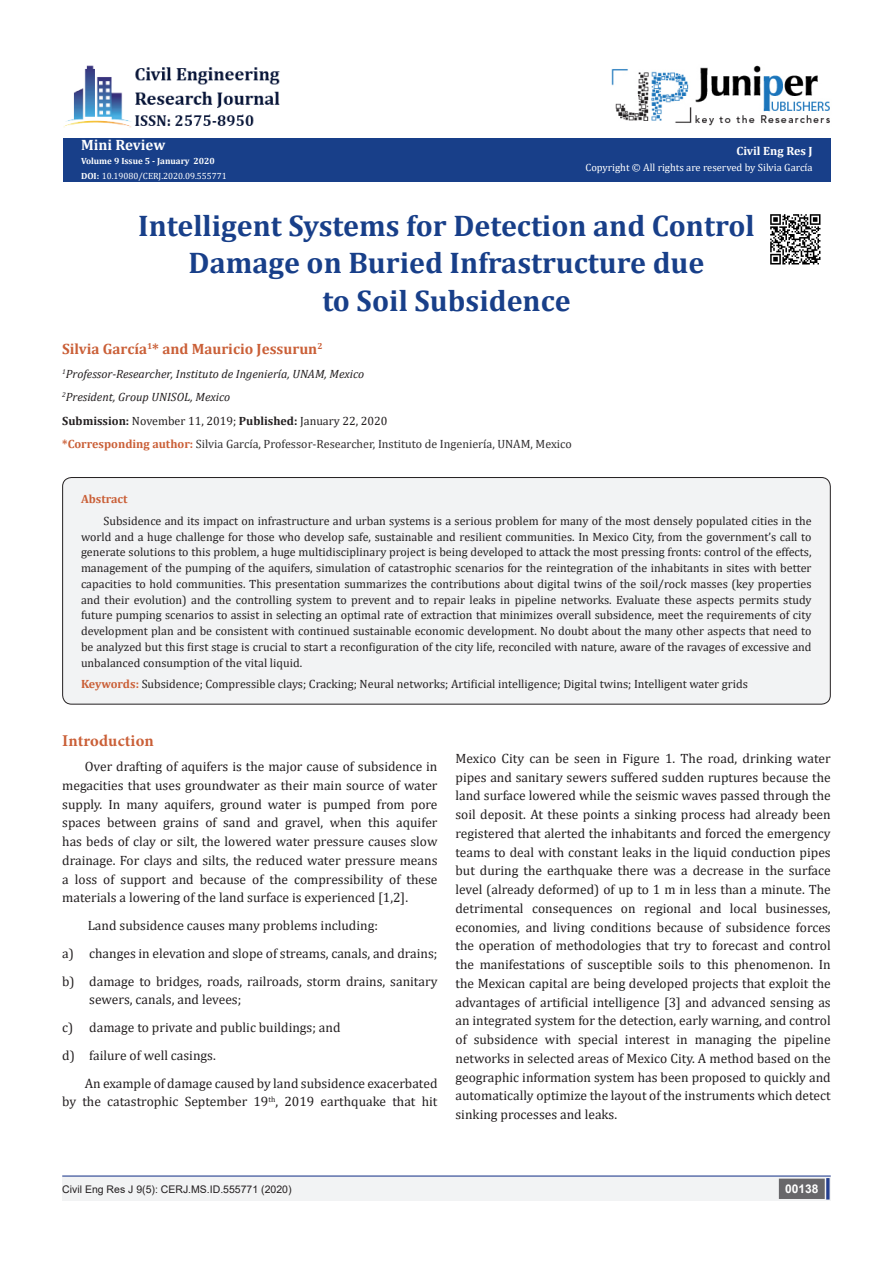
<style>
.page{position:relative;width:893px;height:1263px;background:#fff}
.page>*{position:absolute;margin:0;border:0;box-sizing:border-box;transform-origin:0 0}
.t1{font:700 30px/37.5px "Cambria";color:#183f89;text-align:center}
.List_Paragraph{font:700 16.5px "Minion Pro";letter-spacing:.005em;color:#ca5f37}
.t2{font:700 15px "Cambria";color:#ca5f37}
.t3{font:700 15px "Cambria";color:#fff}
.t4{font:13.5px/18.8px "Cambria";color:#231f20;text-align:justify}
.t5{font:12px/15.8px "Cambria";color:#231f20;text-align:justify}
.t6{font:12px "Cambria";color:#312f30}
.t7{font:italic 12px "Cambria";color:#231f20}
.t8{font:700 12px "Cambria";color:#fff}
.t9{font:700 12px "Cambria";color:#ca5f37}
.t10{font:700 12px "Arial";color:#fff}
.t11{font:10.5px "Cambria";color:#fff}
.t12{font:10.5px "Arial";color:#231f20}
.t13{font:9px "Cambria";color:#fff}
.t14{font:700 9px "Cambria";color:#fff}
.s1{font-weight:700}
.s2{font-weight:700;color:#ca5f37}
</style>
<div class="page">
<div style="left:63px;top:138px;width:768px;height:43px;background:#183f89"></div>
<hr style="left:62px;top:1175px;width:769px;height:1px;background:#253f8e">
<div style="left:62px;top:1177px;width:494px;height:24px;background:#f2f3f4"></div>
<div style="left:510px;top:1177px;width:321px;height:24px;background:#f2f3f4"></div>
<div style="left:780px;top:1179px;width:44px;height:19px;background:#68676a"></div>
<div style="left:779px;top:1178px;width:46px;height:21px;border:2px solid #68676a"></div>
<div style="left:826px;top:1178px;width:3px;height:21px;background:#253f8e;border:2px solid #253f8e"></div>
<img style="left:612px;top:65px;width:218px;height:61px">
<img style="left:63px;top:65px;width:217px;height:63px">
<div style="left:63px;top:477px;width:767px;height:227px;background:#f2f3f4;border-radius:9px"></div>
<div style="left:62px;top:477px;width:769px;height:227px;border:1px solid #231f20;border-radius:9px"></div>
<img style="left:770px;top:214px;width:51px;height:51px">
<p class="t3" style="left:81px;top:135px;width:86px">Mini Review</p>
<p class="t14" style="left:81px;top:154px;width:135px">Volume 9 Issue 5 - January 2020</p>
<p class="t13" style="left:81px;top:171px;width:147px"><span class="s1">DOI:</span> 10.19080/CERJ.2020.09.555771</p>
<p class="t8" style="left:736px;top:142px;width:78px">Civil Eng Res J</p>
<p class="t11" style="left:585px;top:161px;width:229px">Copyright © All rights are reserved by Silvia García</p>
<p class="t1" style="left:138px;top:206px;width:618px">Intelligent Systems for Detection and Control<br>Damage on Buried Infrastructure due</p>
<p class="t1" style="left:322px;top:281px;width:250px">to Soil Subsidence</p>
<p class="t2" style="left:62px;top:339px;width:262px">Silvia García<sup>1</sup>* and Mauricio Jessurun<sup>2</sup></p>
<p class="t7" style="left:62px;top:365px;width:304px"><sup>1</sup>Professor-Researcher, Instituto de Ingeniería, UNAM, Mexico</p>
<p class="t7" style="left:62px;top:388px;width:170px"><sup>2</sup>President, Group UNISOL, Mexico</p>
<p class="t5" style="left:62px;top:412px;width:327px"><span class="s1">Submission:</span> November 11, 2019; <span class="s1">Published:</span> January 22, 2020</p>
<p class="t6" style="left:62px;top:437px;width:511px"><span class="s2">*Corresponding author:</span> Silvia García, Professor-Researcher, Instituto de Ingeniería, UNAM, Mexico</p>
<p class="t9" style="left:81px;top:490px;width:48px">Abstract</p>
<p class="t5" style="left:81px;top:513px;width:732px;text-indent:22px">Subsidence and its impact on infrastructure and urban systems is a serious problem for many of the most densely populated cities in the world and a huge challenge for those who develop safe, sustainable and resilient communities. In Mexico City, from the government’s call to generate solutions to this problem, a huge multidisciplinary project is being developed to attack the most pressing fronts: control of the effects, management of the pumping of the aquifers, simulation of catastrophic scenarios for the reintegration of the inhabitants in sites with better capacities to hold communities. This presentation summarizes the contributions about digital twins of the soil/rock masses (key properties and their evolution) and the controlling system to prevent and to repair leaks in pipeline networks. Evaluate these aspects permits study future pumping scenarios to assist in selecting an optimal rate of extraction that minimizes overall subsidence, meet the requirements of city development plan and be consistent with continued sustainable economic development. No doubt about the many other aspects that need to be analyzed but this first stage is crucial to start a reconfiguration of the city life, reconciled with nature, aware of the ravages of excessive and unbalanced consumption of the vital liquid.</p>
<p class="t5" style="left:81px;top:676px;width:668px"><span class="s2">Keywords:</span> Subsidence; Compressible clays; Cracking; Neural networks; Artificial intelligence; Digital twins; Intelligent water grids</p>
<p class="List_Paragraph" style="left:62px;top:729px;width:93px">Introduction</p>
<p class="t4" style="left:62px;top:757px;width:377px;text-indent:22px">Over drafting of aquifers is the major cause of subsidence in megacities that uses groundwater as their main source of water supply. In many aquifers, ground water is pumped from pore spaces between grains of sand and gravel, when this aquifer has beds of clay or silt, the lowered water pressure causes slow drainage. For clays and silts, the reduced water pressure means a loss of support and because of the compressibility of these materials a lowering of the land surface is experienced [1,2].</p>
<p class="t4" style="left:88px;top:916px;width:292px">Land subsidence causes many problems including:</p>
<p class="t4" style="left:62px;top:944px;width:377px">a) changes in elevation and slope of streams, canals, and drains;</p>
<p class="t4" style="left:89px;top:972px;width:350px;text-indent:-27px">b) damage to bridges, roads, railroads, storm drains, sanitary sewers, canals, and levees;</p>
<p class="t4" style="left:62px;top:1018px;width:280px">c) damage to private and public buildings; and</p>
<p class="t4" style="left:62px;top:1046px;width:155px">d) failure of well casings.</p>
<p class="t4" style="left:62px;top:1074px;width:377px;text-align:right">An example of damage caused by land subsidence exacerbated<br>by the catastrophic September 19<sup>th</sup>, 2019 earthquake that hit</p>
<p class="t4" style="left:455px;top:749px;width:377px">Mexico City can be seen in Figure 1. The road, drinking water pipes and sanitary sewers suffered sudden ruptures because the land surface lowered while the seismic waves passed through the soil deposit. At these points a sinking process had already been registered that alerted the inhabitants and forced the emergency teams to deal with constant leaks in the liquid conduction pipes but during the earthquake there was a decrease in the surface level (already deformed) of up to 1 m in less than a minute. The detrimental consequences on regional and local businesses, economies, and living conditions because of subsidence forces the operation of methodologies that try to forecast and control the manifestations of susceptible soils to this phenomenon. In the Mexican capital are being developed projects that exploit the advantages of artificial intelligence [3] and advanced sensing as an integrated system for the detection, early warning, and control of subsidence with special interest in managing the pipeline networks in selected areas of Mexico City. A method based on the geographic information system has been proposed to quickly and automatically optimize the layout of the instruments which detect sinking processes and leaks.</p>
<p class="t12" style="left:62px;top:1182px;width:231px">Civil Eng Res J 9(5): CERJ.MS.ID.555771 (2020)</p>
<p class="t10" style="left:785px;top:1180px;width:35px">00138</p>
</div>
